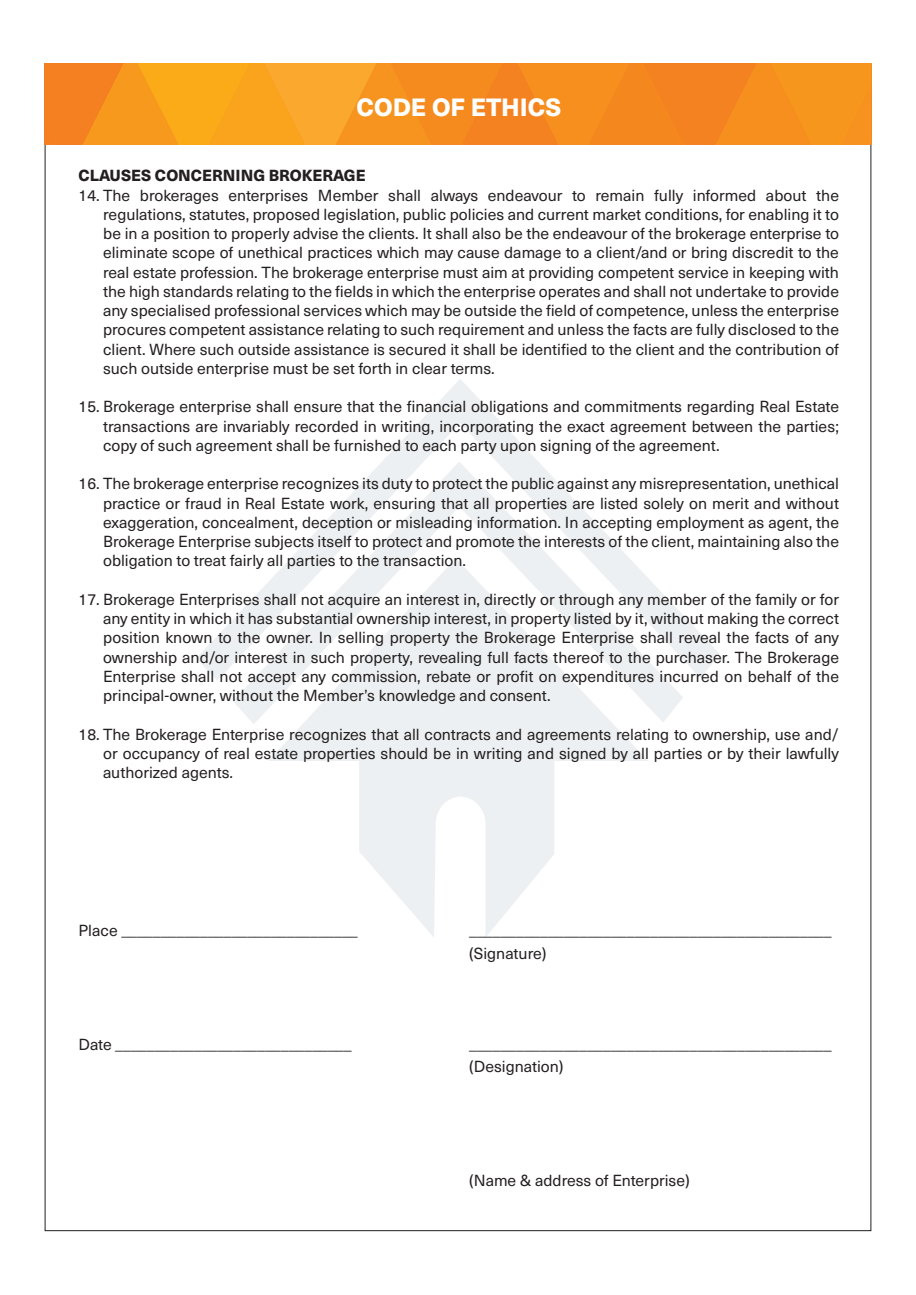
<style>
.page{position:relative;width:916px;height:1295px;background:#fff}
.page>*{position:absolute;margin:0;border:0;box-sizing:border-box;transform-origin:0 0}
.t1{font:800 24.5px "Neue Haas Unica";color:#fff}
.t2{font:15.75px/19.2px "Neue Haas Unica";color:#231f20;text-align:justify}
.t3{font:800 15.75px "Neue Haas Unica";color:#231f20}
</style>
<div class="page">
<svg style="left:197px;top:379px;width:522px;height:301px"></svg>
<svg style="left:233px;top:461px;width:450px;height:263px"></svg>
<svg style="left:268px;top:558px;width:380px;height:379px;fill:#edf0f2"></svg>
<svg style="left:44px;top:63px;width:827px;height:82px;background:#f6921f"></svg>
<p class="t1" style="left:356px;top:88px;width:206px">CODE OF ETHICS</p>
<p class="t3" style="left:79px;top:163px;width:288px">CLAUSES CONCERNING BROKERAGE</p>
<p class="t2" style="left:103px;top:184px;width:737px;text-indent:-24px">14. The brokerages enterprises Member shall always endeavour to remain fully informed about the regulations, statutes, proposed legislation, public policies and current market conditions, for enabling it to be in a position to properly advise the clients. It shall also be the endeavour of the brokerage enterprise to eliminate scope of unethical practices which may cause damage to a client/and or bring discredit to the real estate profession. The brokerage enterprise must aim at providing competent service in keeping with the high standards relating to the fields in which the enterprise operates and shall not undertake to provide any specialised professional services which may be outside the field of competence, unless the enterprise procures competent assistance relating to such requirement and unless the facts are fully disclosed to the client. Where such outside assistance is secured it shall be identified to the client and the contribution of such outside enterprise must be set forth in clear terms.</p>
<p class="t2" style="left:103px;top:396px;width:737px;text-indent:-24px">15. Brokerage enterprise shall ensure that the financial obligations and commitments regarding Real Estate transactions are invariably recorded in writing, incorporating the exact agreement between the parties; copy of such agreement shall be furnished to each party upon signing of the agreement.</p>
<p class="t2" style="left:103px;top:473px;width:737px;text-indent:-24px">16. The brokerage enterprise recognizes its duty to protect the public against any misrepresentation, unethical practice or fraud in Real Estate work, ensuring that all properties are listed solely on merit and without exaggeration, concealment, deception or misleading information. In accepting employment as agent, the Brokerage Enterprise subjects itself to protect and promote the interests of the client, maintaining also the obligation to treat fairly all parties to the transaction.</p>
<p class="t2" style="left:103px;top:589px;width:737px;text-indent:-24px">17. Brokerage Enterprises shall not acquire an interest in, directly or through any member of the family or for any entity in which it has substantial ownership interest, in property listed by it, without making the correct position known to the owner. In selling property the Brokerage Enterprise shall reveal the facts of any ownership and/or interest in such property, revealing full facts thereof to the purchaser. The Brokerage Enterprise shall not accept any commission, rebate or profit on expenditures incurred on behalf of the principal-owner, without the Member’s knowledge and consent.</p>
<p class="t2" style="left:103px;top:723px;width:737px;text-indent:-24px">18. The Brokerage Enterprise recognizes that all contracts and agreements relating to ownership, use and/ or occupancy of real estate properties should be in writing and signed by all parties or by their lawfully authorized agents.</p>
<p class="t2" style="left:79px;top:919px;width:280px">Place ______________________________</p>
<p class="t2" style="left:469px;top:919px;width:364px">______________________________________________</p>
<p class="t2" style="left:469px;top:942px;width:79px">(Signature)</p>
<p class="t2" style="left:79px;top:1033px;width:274px">Date ______________________________</p>
<p class="t2" style="left:469px;top:1033px;width:364px">______________________________________________</p>
<p class="t2" style="left:469px;top:1056px;width:96px">(Designation)</p>
<p class="t2" style="left:469px;top:1170px;width:222px">(Name &amp; address of Enterprise)</p>
</div>
